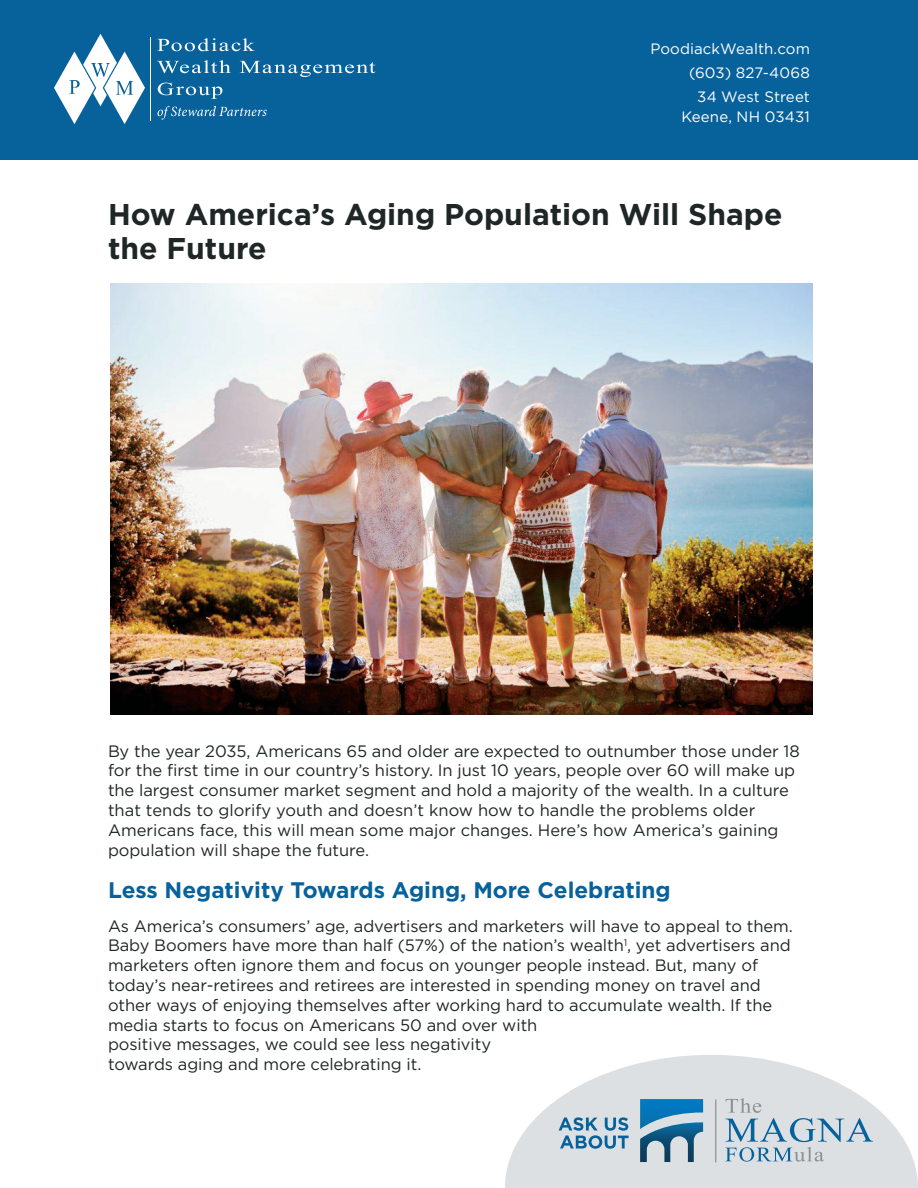
<style>
.page{position:relative;width:918px;height:1188px;background:#fff}
.page>*{position:absolute;margin:0;border:0;box-sizing:border-box;transform-origin:0 0}
.t1{font:700 30px/34.5px "Gotham Pro";color:#1f2626}
.t2{font:700 22.5px "Gotham Pro";color:#07629c}
.t3{font:16.5px/19.8px "Gotham Pro";letter-spacing:-.005em;color:#1f2626}
.t4{font:15px/24px "Gotham Pro";letter-spacing:.01em;color:#fff;text-align:right}
</style>
<div class="page">
<svg style="left:505px;top:1055px;width:413px;height:133px;fill:#dce0e2"></svg>
<div style="left:0;top:0;width:918px;height:160px;background:#07629c"></div>
<hr style="left:150px;top:37px;width:1px;height:84px;background:#fff">
<svg style="left:54px;top:34px;width:92px;height:90px"></svg>
<svg style="left:157px;top:38px;width:98px;height:13px"></svg>
<svg style="left:157px;top:60px;width:74px;height:13px"></svg>
<svg style="left:240px;top:61px;width:135px;height:16px"></svg>
<svg style="left:158px;top:83px;width:64px;height:16px"></svg>
<svg style="left:158px;top:106px;width:109px;height:14px"></svg>
<svg style="left:725px;top:1098px;width:148px;height:64px;background:#bfced7"></svg>
<hr style="left:715px;top:1099px;width:1px;height:63px;background:#8c9196">
<svg style="left:640px;top:1099px;width:63px;height:63px;background:#5f97b8"></svg>
<svg style="left:559px;top:1117px;width:70px;height:32px;background:#8eb2c8"></svg>
<img style="left:110px;top:283px;width:702px;height:432px">
<p class="t4" style="left:650px;top:37px;width:161px">PoodiackWealth.com (603) 827-4068<br>34 West Street</p>
<p class="t4" style="left:681px;top:104px;width:130px">Keene, NH 03431</p>
<h1 class="t1" style="left:108px;top:196px;width:676px">How America’s Aging Population Will Shape the Future</h1>
<p class="t3" style="left:108px;top:741px;width:693px">By the year 2035, Americans 65 and older are expected to outnumber those under 18 for the first time in our country’s history. In just 10 years, people over 60 will make up the largest consumer market segment and hold a majority of the wealth. In a culture that tends to glorify youth and doesn’t know how to handle the problems older Americans face, this will mean some major changes. Here’s how America’s gaining population will shape the future.</p>
<h2 class="t2" style="left:108px;top:877px;width:564px">Less Negativity Towards Aging, More Celebrating</h2>
<p class="t3" style="left:108px;top:916px;width:686px">As America’s consumers’ age, advertisers and marketers will have to appeal to them.<br>Baby Boomers have more than half (57%) of the nation’s wealth<sup>1</sup>, yet advertisers and marketers often ignore them and focus on younger people instead. But, many of today’s near-retirees and retirees are interested in spending money on travel and other ways of enjoying themselves after working hard to accumulate wealth. If the media starts to focus on Americans 50 and over with<br>positive messages, we could see less negativity<br>towards aging and more celebrating it.</p>
</div>
